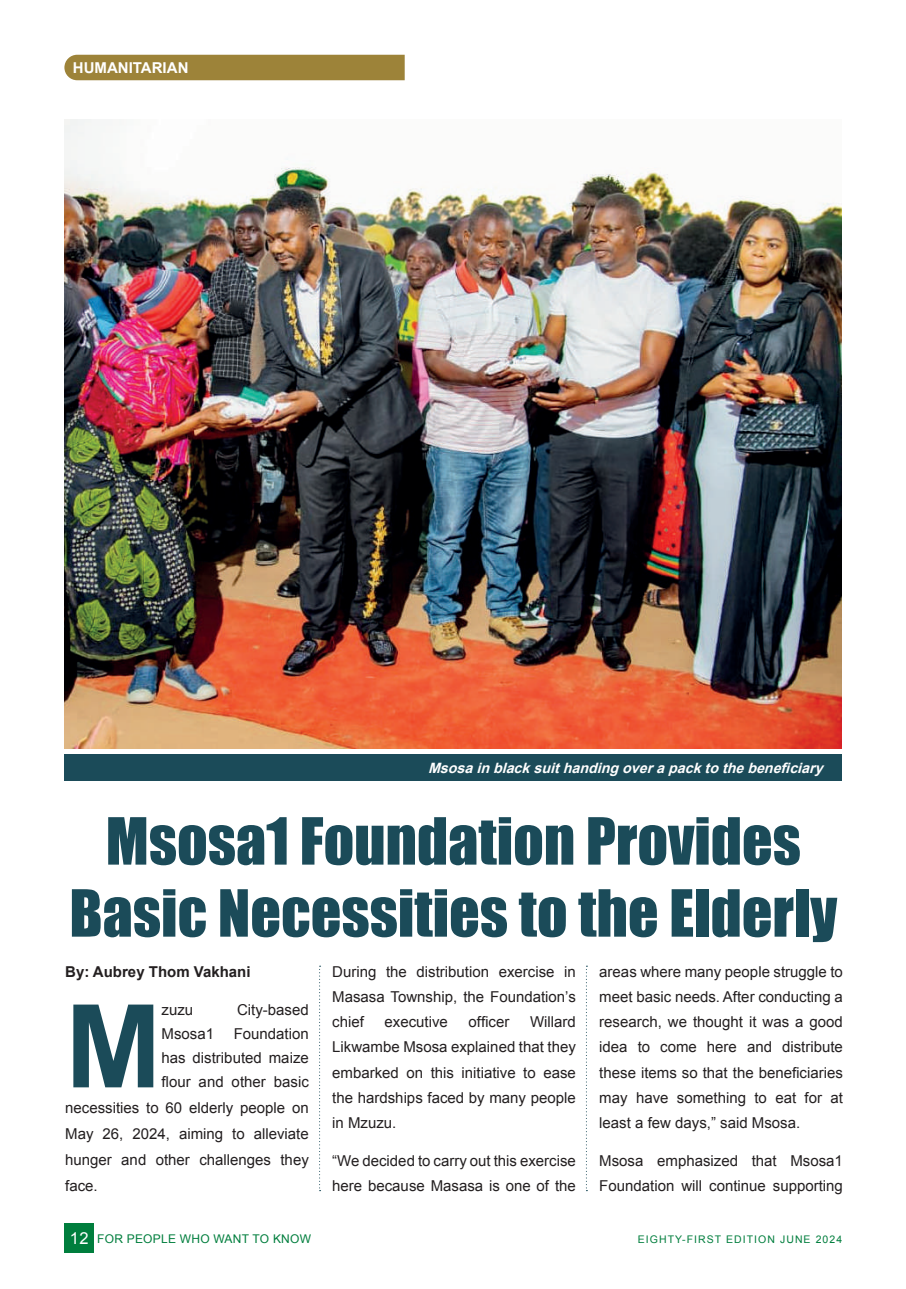
<style>
.page{position:relative;width:906px;height:1289px;background:#fff}
.page>*{position:absolute;margin:0;border:0;box-sizing:border-box;transform-origin:0 0}
.t1{font:700 115.65px "Arial";color:#1b4b59}
.t2{font:60px/72px "Impact";color:#1b4b59;text-align:center}
.t3{font:15px/25.2px "Arial";color:#231f20;text-align:justify}
.t4{font:700 15px "Arial";color:#231f20}
.t5{font:700 15px "Arial";color:#fff}
.t6{font:italic 700 14.25px "Arial";color:#fff}
.t7{font:12px "Arial";letter-spacing:.02em;color:#007e3d}
.t8{font:10.5px "Arial";letter-spacing:.1em;color:#007e3d}
.s1{font-size:16.5px;color:#fff}
</style>
<div class="page">
<div style="left:64px;top:1223px;width:30px;height:29px;background:#007e3d"></div>
<div style="left:64px;top:55px;width:341px;height:25px;background:#9d8339"></div>
<svg style="left:586px;top:965px;width:1px;height:226px"></svg>
<svg style="left:319px;top:965px;width:1px;height:226px"></svg>
<img style="left:65px;top:119px;width:777px;height:629px">
<div style="left:65px;top:754px;width:777px;height:27px;background:#1b4b59"></div>
<p class="t5" style="left:73px;top:58px;width:117px">HUMANITARIAN</p>
<p class="t6" style="left:428px;top:758px;width:401px">Msosainblacksuithandingoverapacktothebeneficiary</p>
<h2 class="t2" style="left:69px;top:803px;width:769px">Msosa1 Foundation Provides<br>Basic Necessities to the Elderly</h2>
<p class="t4" style="left:65px;top:961px;width:187px">By: Aubrey Thom Vakhani</p>
<h1 class="t1" style="left:65px;top:970px;width:98px">M</h1>
<p class="t3" style="left:161px;top:997px;width:33px">zuzu</p>
<p class="t3" style="left:237px;top:997px;width:73px">City-based</p>
<p class="t3" style="left:161px;top:1021px;width:54px">Msosa1</p>
<p class="t3" style="left:161px;top:1022px;width:149px;line-height:24px;text-indent:72px">Foundation has distributed maize flour and other basic</p>
<p class="t3" style="left:65px;top:1095px;width:245px;line-height:26px">necessities to 60 elderly people on May 26, 2024, aiming to alleviate hunger and other challenges they face.</p>
<p class="t3" style="left:332px;top:958px;width:245px">During the distribution exercise in Masasa Township, the Foundation’s chief</p>
<p class="t3" style="left:384px;top:1009px;width:65px">executive</p>
<p class="t3" style="left:468px;top:1009px;width:42px">officer</p>
<p class="t3" style="left:332px;top:1009px;width:245px;text-indent:198px">Willard Likwambe Msosa explained that they embarked on this initiative to ease the hardships faced by many people in Mzuzu.</p>
<p class="t3" style="left:332px;top:1148px;width:245px">“We decided to carry out this exercise here because Masasa is one of the</p>
<p class="t3" style="left:599px;top:958px;width:245px">areas where many people struggle to meet basic needs. After conducting a research, we thought it was a good idea to come here and distribute these items so that the beneficiaries may have something to eat for at least a few days,” said Msosa.</p>
<p class="t3" style="left:599px;top:1148px;width:245px">Msosa emphasized that Msosa1<br>Foundation will continue supporting</p>
<p class="t7" style="left:70px;top:1230px;width:243px"><span class="s1">12</span> FOR PEOPLE WHO WANT TO KNOW</p>
<p class="t8" style="left:638px;top:1232px;width:206px">EIGHTY-FIRST EDITION JUNE 2024</p>
</div>
